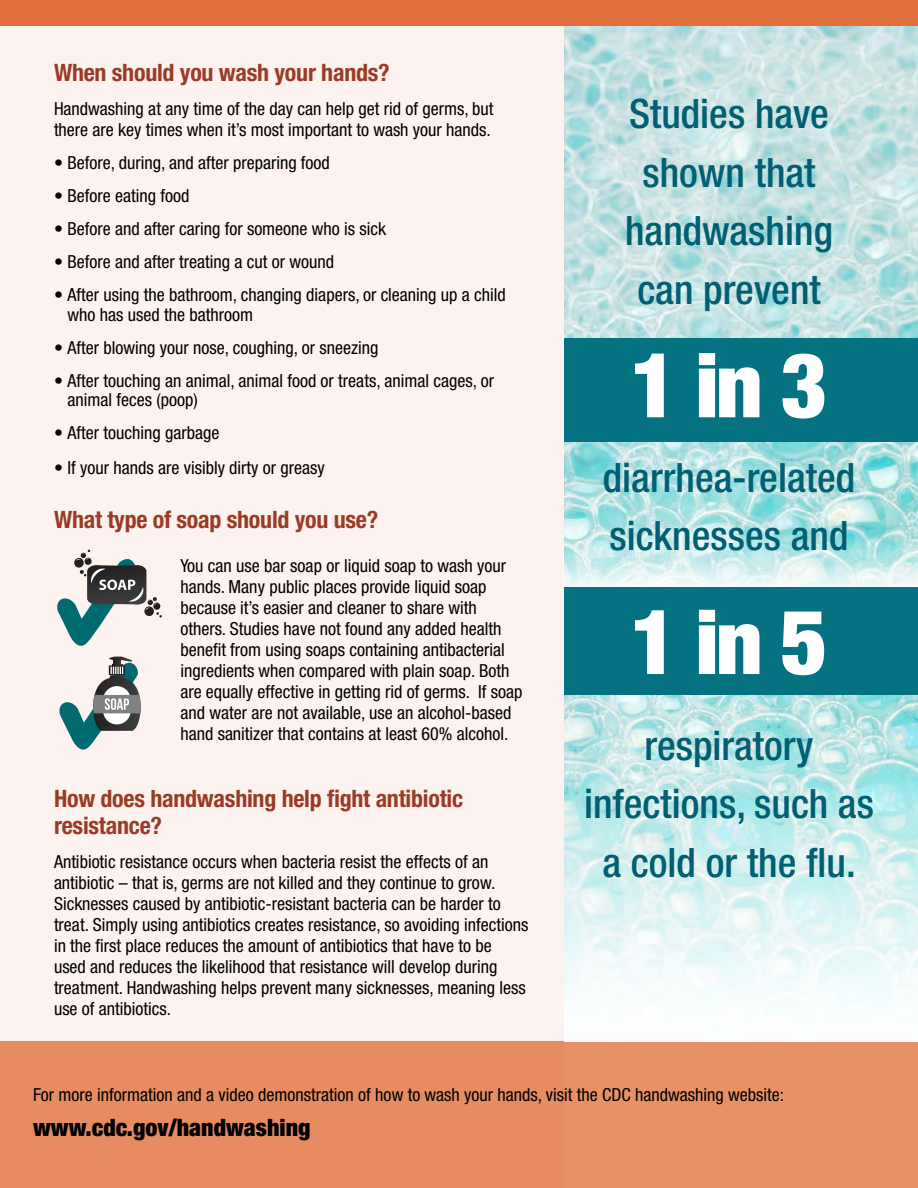
<style>
.page{position:relative;width:918px;height:1188px;background:#fff}
.page>*{position:absolute;margin:0;border:0;box-sizing:border-box;transform-origin:0 0}
.t1{font:900 condensed 90px "Helvetica Neue LT Std";color:#fff}
.t2{font:500 condensed 40.5px/58.5px "Helvetica Neue LT Std";color:#005f72;text-align:center}
.t3{font:700 condensed 24px/27px "Helvetica Neue LT Std";letter-spacing:-.01em;color:#9b3b26}
.t4{font:900 condensed 24px "Helvetica Neue LT Std";color:#000}
.t5{font:condensed 18px/21px "Helvetica Neue LT Std";color:#000}
</style>
<div class="page">
<img style="left:565px;top:25px;width:353px;height:313px">
<div style="left:0;top:1041px;width:918px;height:147px;background:#e79165"></div>
<div style="left:0;top:25px;width:565px;height:1017px;background:#fcf3f0"></div>
<div style="left:0;top:0;width:918px;height:25px;background:#df703b"></div>
<div style="left:565px;top:338px;width:353px;height:104px;background:#047281"></div>
<svg style="left:565px;top:695px;width:353px;height:314px"></svg>
<svg style="left:563px;top:442px;width:355px;height:145px;background:#bbe6e6"></svg>
<div style="left:565px;top:587px;width:353px;height:108px;background:#047281"></div>
<svg style="left:54px;top:550px;width:108px;height:207px"></svg>
<h3 class="t3" style="left:54px;top:59px;width:337px">When should you wash your hands?</h3>
<p class="t5" style="left:54px;top:98px;width:441px">Handwashing at any time of the day can help get rid of germs, but there are key times when it’s most important to wash your hands.</p>
<p class="t5" style="left:54px;top:152px;width:277px">• Before, during, and after preparing food</p>
<p class="t5" style="left:54px;top:185px;width:137px">• Before eating food</p>
<p class="t5" style="left:54px;top:218px;width:334px">• Before and after caring for someone who is sick</p>
<p class="t5" style="left:54px;top:251px;width:282px">• Before and after treating a cut or wound</p>
<p class="t5" style="left:68px;top:285px;width:440px;line-height:19.5px;text-indent:-14px">• After using the bathroom, changing diapers, or cleaning up a child who has used the bathroom</p>
<p class="t5" style="left:54px;top:337px;width:326px">• After blowing your nose, coughing, or sneezing</p>
<p class="t5" style="left:68px;top:371px;width:428px;line-height:19.5px;text-indent:-14px">• After touching an animal, animal food or treats, animal cages, or animal feces (poop)</p>
<p class="t5" style="left:54px;top:422px;width:167px">• After touching garbage</p>
<p class="t5" style="left:54px;top:457px;width:272px">• If your hands are visibly dirty or greasy</p>
<h3 class="t3" style="left:54px;top:506px;width:326px">What type of soap should you use?</h3>
<p class="t5" style="left:180px;top:555px;width:344px">You can use bar soap or liquid soap to wash your hands. Many public places provide liquid soap because it’s easier and cleaner to share with others. Studies have not found any added health benefit from using soaps containing antibacterial ingredients when compared with plain soap. Both are equally effective in getting rid of germs. If soap and water are not available, use an alcohol-based hand sanitizer that contains at least 60% alcohol.</p>
<h3 class="t3" style="left:54px;top:784px;width:411px">How does handwashing help fight antibiotic resistance?</h3>
<p class="t5" style="left:54px;top:851px;width:476px">Antibiotic resistance occurs when bacteria resist the effects of an antibiotic – that is, germs are not killed and they continue to grow.<br>Sicknesses caused by antibiotic-resistant bacteria can be harder to treat. Simply using antibiotics creates resistance, so avoiding infections in the first place reduces the amount of antibiotics that have to be<br>used and reduces the likelihood that resistance will develop during treatment. Handwashing helps prevent many sicknesses, meaning less use of antibiotics.</p>
<h2 class="t2" style="left:625px;top:84px;width:209px">Studies have shown that handwashing can prevent</h2>
<h1 class="t1" style="left:631px;top:330px;width:198px">1 in 3</h1>
<h2 class="t2" style="left:603px;top:447px;width:254px;text-align:left">diarrhea-related sicknesses and</h2>
<h1 class="t1" style="left:631px;top:587px;width:198px">1 in 5</h1>
<h2 class="t2" style="left:584px;top:716px;width:291px">respiratory infections, such as a cold or the flu.</h2>
<p class="t5" style="left:33px;top:1084px;width:752px">For more information and a video demonstration of how to wash your hands, visit the CDC handwashing website:</p>
<h3 class="t4" style="left:33px;top:1113px;width:279px">www.cdc.gov/handwashing</h3>
</div>
